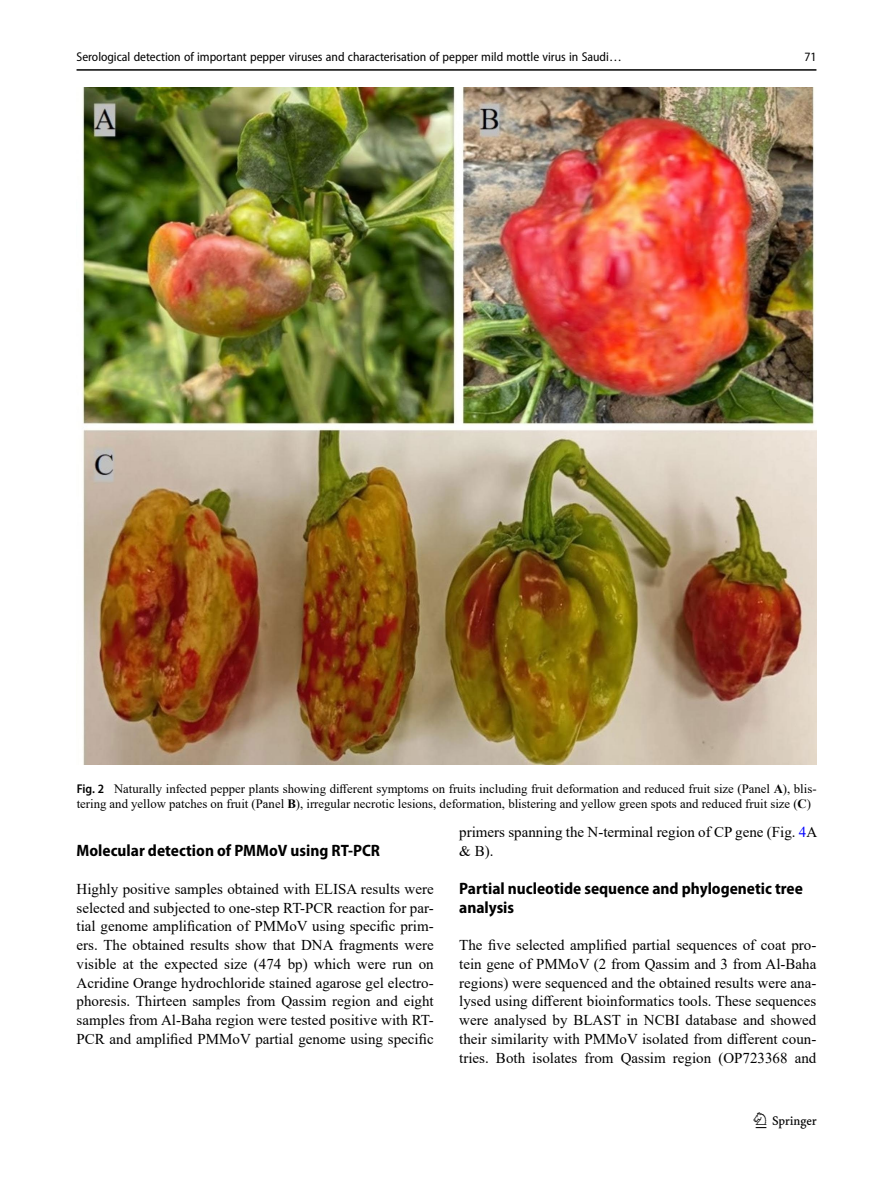
<style>
.page{position:relative;width:893px;height:1187px;background:#fff}
.page>*{position:absolute;margin:0;border:0;box-sizing:border-box;transform-origin:0 0}
.t1{font:22.5px "Springnew";color:#000}
.Head_2{font:700 semi-condensed 16.5px/18.8px "Myriad Pro";color:#000}
.Body_Text{font:15px/18.8px "Times New Roman";color:#000;text-align:justify}
.Figure_Caption{font:12.75px/15px "Times New Roman";color:#000}
.t2{font:semi-condensed 12.75px "Myriad Pro";color:#000}
.s1{font-family:"Myriad Pro";font-weight:600;font-stretch:semi-condensed}
.s2{font-weight:700}
.s3{color:#00f}
</style>
<div class="page">
<hr style="left:77px;top:69px;width:739px;height:2px;background:#000">
<img style="left:82px;top:87px;width:735px;height:678px">
<p class="t2" style="left:77px;top:49px;width:547px">Serological detection of important pepper viruses and characterisation of pepper mild mottle virus in Saudi…</p>
<p class="t2" style="left:804px;top:49px;width:14px">71</p>
<p class="Figure_Caption" style="left:77px;top:780px;width:741px"><span class="s1">Fig. 2</span> Naturally infected pepper plants showing different symptoms on fruits including fruit deformation and reduced fruit size (Panel <span class="s2">A</span>), blis&shy;tering and yellow patches on fruit (Panel <span class="s2">B</span>), irregular necrotic lesions, deformation, blistering and yellow green spots and reduced fruit size (<span class="s2">C</span>)</p>
<p class="Head_2" style="left:77px;top:841px;width:305px">Molecular detection of PMMoV using RT-PCR</p>
<p class="Body_Text" style="left:77px;top:878px;width:359px">Highly positive samples obtained with ELISA results were selected and subjected to one-step RT-PCR reaction for par&shy;tial genome amplification of PMMoV using specific prim&shy;ers. The obtained results show that DNA fragments were visible at the expected size (474 bp) which were run on Acridine Orange hydrochloride stained agarose gel electro&shy;phoresis. Thirteen samples from Qassim region and eight samples from Al-Baha region were tested positive with RT-PCR and amplified PMMoV partial genome using specific</p>
<p class="Body_Text" style="left:459px;top:822px;width:359px">primers spanning the N-terminal region of CP gene (Fig. <span class="s3">4</span>A &amp; B).</p>
<p class="Head_2" style="left:459px;top:879px;width:345px">Partial nucleotide sequence and phylogenetic tree analysis</p>
<p class="Body_Text" style="left:459px;top:935px;width:359px">The five selected amplified partial sequences of coat pro&shy;tein gene of PMMoV (2 from Qassim and 3 from Al-Baha regions) were sequenced and the obtained results were ana&shy;lysed using different bioinformatics tools. These sequences were analysed by BLAST in NCBI database and showed their similarity with PMMoV isolated from different coun&shy;tries. Both isolates from Qassim region (OP723368 and</p>
<h1 class="t1" style="left:756px;top:1107px;width:63px">1 3</h1>
</div>
